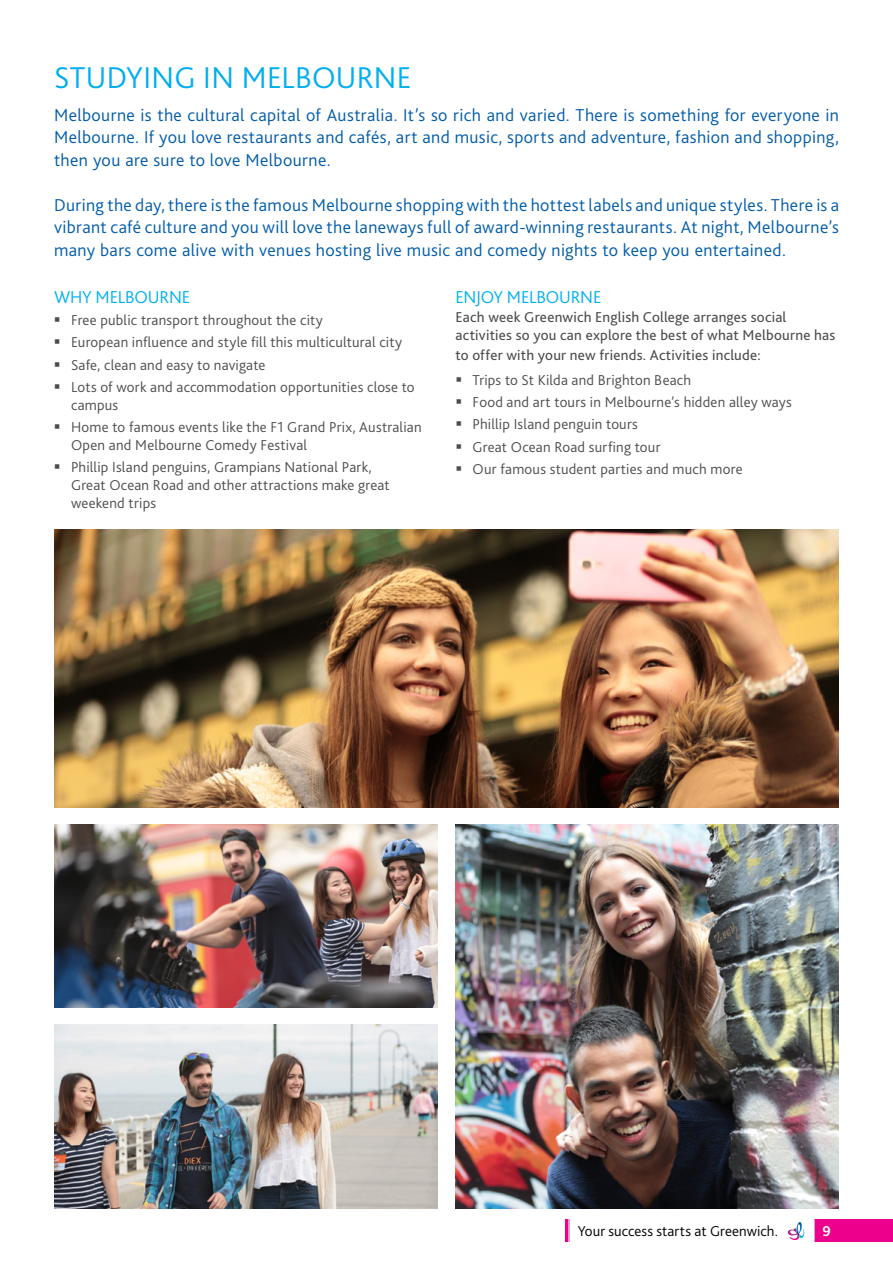
<style>
.page{position:relative;width:893px;height:1263px;background:#fff}
.page>*{position:absolute;margin:0;border:0;box-sizing:border-box;transform-origin:0 0}
.t1{font:300 31.5px "Bliss 2";letter-spacing:.01em;color:#00aeef}
.t2{font:300 18px/22.5px "Bliss 2";letter-spacing:.02em;color:#005baa;text-align:justify}
.t3{font:300 18px "Bliss 2";letter-spacing:-.01em;color:#00aeef}
.t4{font:300 15px/22.2px "Bliss 2";letter-spacing:.015em;color:#4d4d4f}
.t5{font:15px/18px "Bliss 2";letter-spacing:.015em;color:#4d4d4f}
.t6{font:300 15px "Bliss 2";letter-spacing:.005em;color:#000}
.t7{font:700 15px "Bliss 2";color:#fff}
</style>
<div class="page">
<img style="left:54px;top:529px;width:785px;height:279px">
<img style="left:455px;top:825px;width:384px;height:384px">
<img style="left:54px;top:825px;width:383px;height:183px">
<img style="left:54px;top:1024px;width:383px;height:185px">
<div style="left:814px;top:1219px;width:79px;height:23px;background:#ec008c"></div>
<hr style="left:566px;top:1219px;width:2px;height:23px;background:#ec008c">
<svg style="left:788px;top:1222px;width:17px;height:18px"></svg>
<h1 class="t1" style="left:54px;top:58px;width:359px">STUDYING IN MELBOURNE</h1>
<p class="t2" style="left:54px;top:103px;width:787px">Melbourne is the cultural capital of Australia. It’s so rich and varied. There is something for everyone in Melbourne. If you love restaurants and cafés, art and music, sports and adventure, fashion and shopping, then you are sure to love Melbourne.</p>
<p class="t2" style="left:54px;top:193px;width:786px">During the day, there is the famous Melbourne shopping with the hottest labels and unique styles. There is a vibrant café culture and you will love the laneways full of award-winning restaurants. At night, Melbourne’s many bars come alive with venues hosting live music and comedy nights to keep you entertained.</p>
<p class="t3" style="left:54px;top:286px;width:138px">WHY MELBOURNE</p>
<p class="t4" style="left:71px;top:309px;width:345px">Free public transport throughout the city<br>European influence and style fill this multicultural city Safe, clean and easy to navigate<br>Lots of work and accommodation opportunities close to</p>
<p class="t4" style="left:71px;top:394px;width:352px">campus<br>Home to famous events like the F1 Grand Prix, Australian</p>
<p class="t4" style="left:71px;top:434px;width:302px">Open and Melbourne Comedy Festival<br>Phillip Island penguins, Grampians National Park,</p>
<p class="t4" style="left:71px;top:476px;width:320px;line-height:18px">Great Ocean Road and other attractions make great weekend trips</p>
<p class="t3" style="left:455px;top:286px;width:148px">ENJOY MELBOURNE</p>
<p class="t5" style="left:455px;top:308px;width:381px">Each week Greenwich English College arranges social activities so you can explore the best of what Melbourne has</p>
<p class="t5" style="left:455px;top:346px;width:307px">to offer with your new friends. Activities include:</p>
<p class="t4" style="left:472px;top:369px;width:321px">Trips to St Kilda and Brighton Beach<br>Food and art tours in Melbourne’s hidden alley ways Phillip Island penguin tours<br>Great Ocean Road surfing tour<br>Our famous student parties and much more</p>
<p class="t6" style="left:578px;top:1222px;width:202px">Your success starts at Greenwich.</p>
<p class="t7" style="left:822px;top:1221px;width:10px">9</p>
</div>
